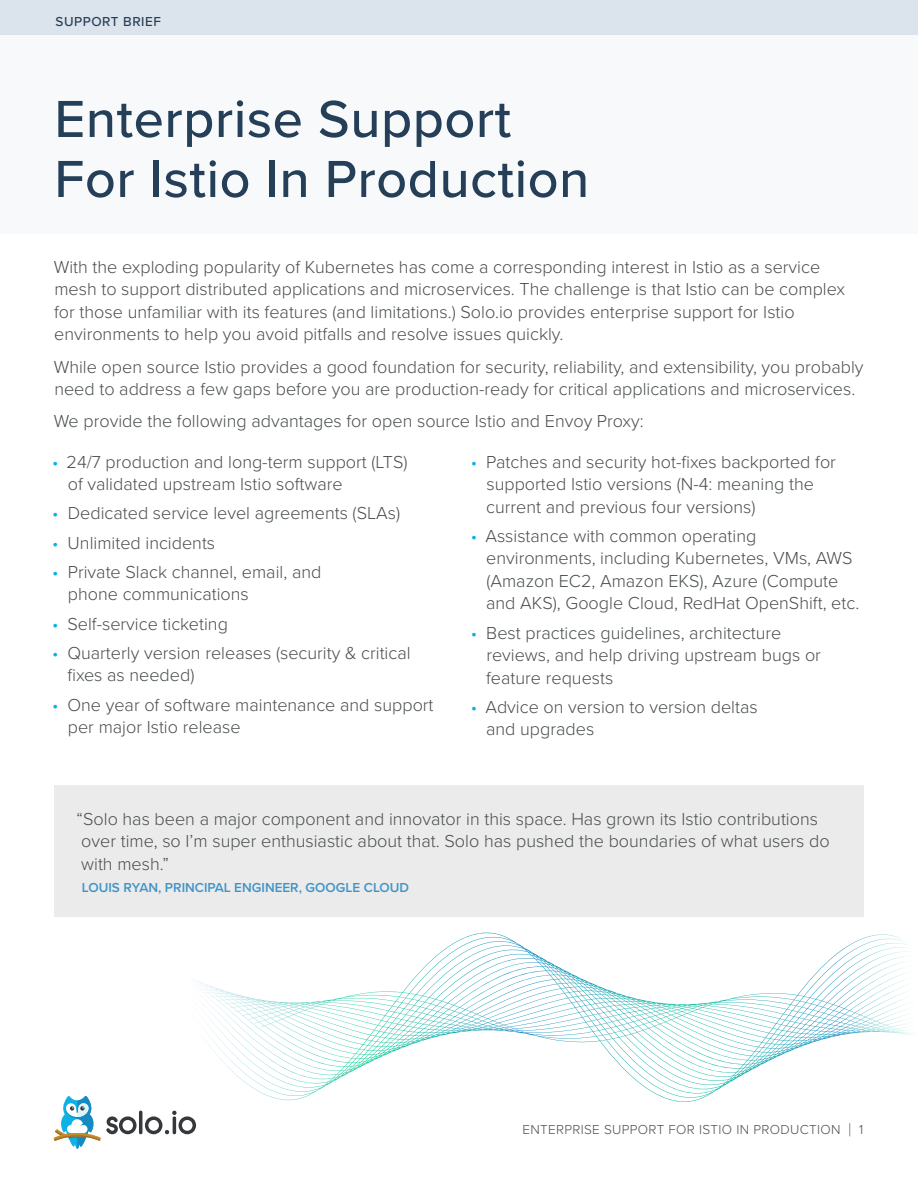
<style>
.page{position:relative;width:918px;height:1188px;background:#fff}
.page>*{position:absolute;margin:0;border:0;box-sizing:border-box;transform-origin:0 0}
.Headline{font:500 54px/60px "Proxima Nova";letter-spacing:.01em;color:#253f59}
.Body_Copy{font:300 18px/22.5px "Proxima Nova";color:#494d4f}
.Body_Copy-2{font:600 13.5px "Proxima Nova";color:#4094c7}
.t1{font:300 13.5px "Proxima Nova";letter-spacing:.025em;color:#494d4f}
.t2{font:500 13.5px "Proxima Nova";letter-spacing:.04em;color:#293f57}
.s1{color:#09b0e4}
.s2{font-size:18.6px}
</style>
<div class="page">
<div style="left:0;top:0;width:918px;height:234px;background:#f7f9fa"></div>
<div style="left:54px;top:786px;width:810px;height:131px;background:#ebebeb"></div>
<svg style="left:53px;top:1096px;width:143px;height:53px"></svg>
<svg style="left:110px;top:935px;width:804px;height:170px"></svg>
<div style="left:0;top:0;width:918px;height:35px;background:#dbe4ec"></div>
<p class="t2" style="left:56px;top:11px;width:107px">SUPPORT BRIEF</p>
<p class="Headline" style="left:54px;top:87px;width:536px">Enterprise Support<br>For Istio In Production</p>
<p class="Body_Copy" style="left:54px;top:255px;width:793px">With the exploding popularity of Kubernetes has come a corresponding interest in Istio as a service mesh to support distributed applications and microservices. The challenge is that Istio can be complex for those unfamiliar with its features (and limitations.) Solo.io provides enterprise support for Istio environments to help you avoid pitfalls and resolve issues quickly.</p>
<p class="Body_Copy" style="left:54px;top:354px;width:811px">While open source Istio provides a good foundation for security, reliability, and extensibility, you probably need to address a few gaps before you are production-ready for critical applications and microservices.</p>
<p class="Body_Copy" style="left:54px;top:409px;width:592px">We provide the following advantages for open source Istio and Envoy Proxy:</p>
<p class="Body_Copy" style="left:68px;top:449px;width:341px;text-indent:-15px"><span class="s1">•</span> 24/7 production and long-term support (LTS) of validated upstream Istio software</p>
<p class="Body_Copy" style="left:52px;top:501px;width:349px"><span class="s1">•</span> Dedicated service level agreements (SLAs)</p>
<p class="Body_Copy" style="left:52px;top:530px;width:164px"><span class="s1">•</span> Unlimited incidents</p>
<p class="Body_Copy" style="left:68px;top:560px;width:255px;text-indent:-16px"><span class="s1">•</span> Private Slack channel, email, and phone communications</p>
<p class="Body_Copy" style="left:52px;top:611px;width:177px"><span class="s1">•</span> Self-service ticketing</p>
<p class="Body_Copy" style="left:67px;top:641px;width:345px;text-indent:-15px"><span class="s1">•</span> Quarterly version releases (security &amp; critical fixes as needed)</p>
<p class="Body_Copy" style="left:68px;top:692px;width:367px;text-indent:-16px"><span class="s1">•</span> One year of software maintenance and support per major Istio release</p>
<p class="Body_Copy" style="left:486px;top:449px;width:351px;text-indent:-15px"><span class="s1">•</span> Patches and security hot-fixes backported for supported Istio versions (N-4: meaning the current and previous four versions)</p>
<p class="Body_Copy" style="left:486px;top:524px;width:375px;text-indent:-15px"><span class="s1">•</span> Assistance with common operating environments, including Kubernetes, VMs, AWS (Amazon EC2, Amazon EKS), Azure (Compute and AKS), Google Cloud, RedHat OpenShift, etc.</p>
<p class="Body_Copy" style="left:486px;top:620px;width:336px;text-indent:-15px"><span class="s1">•</span> Best practices guidelines, architecture reviews, and help driving upstream bugs or feature requests</p>
<p class="Body_Copy" style="left:486px;top:695px;width:273px;text-indent:-15px"><span class="s1">•</span> Advice on version to version deltas and upgrades</p>
<p class="Body_Copy" style="left:77px;top:806px;width:755px">“Solo has been a major component and innovator in this space. Has grown its Istio contributions over time, so I’m super enthusiastic about that. Solo has pushed the boundaries of what users do with mesh.”</p>
<p class="Body_Copy-2" style="left:82px;top:878px;width:329px">LOUIS RYAN, PRINCIPAL ENGINEER, GOOGLE CLOUD</p>
<p class="t1" style="left:522px;top:1119px;width:343px">ENTERPRISE SUPPORT FOR ISTIO IN PRODUCTION <span class="s2">|</span> 1</p>
</div>
